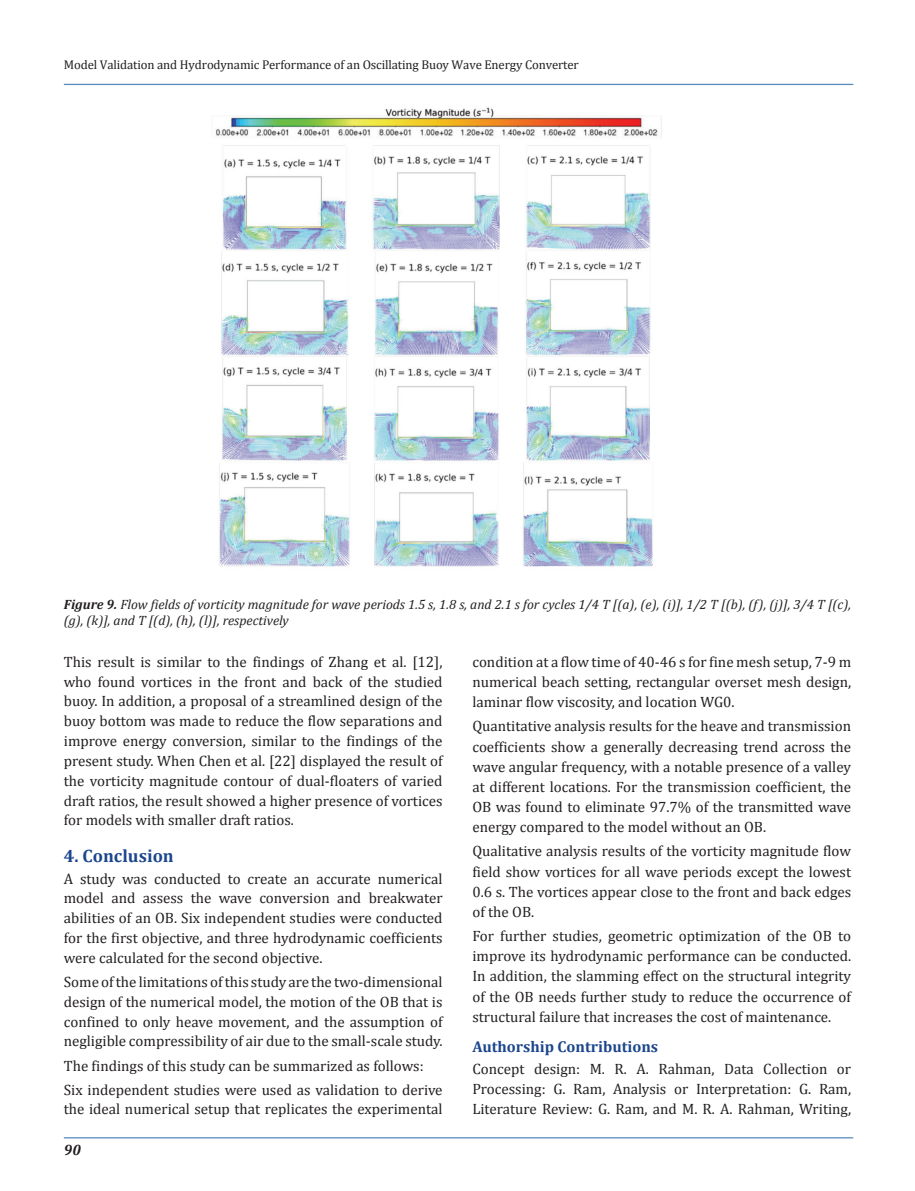
<style>
.page{position:relative;width:915px;height:1191px;background:#fff}
.page>*{position:absolute;margin:0;border:0;box-sizing:border-box;transform-origin:0 0}
.ARA_BASLIK{font:700 18px "Cambria";color:#1c468d}
.BOLD{font:700 15.75px "Cambria";color:#1c468d}
.YAZI{font:15px/19.8px "Cambria";color:#231f20;text-align:justify}
.ETİK{font:15px/20.1px "Cambria";color:#231f20;text-align:justify}
.t1{font:italic 700 15px "Cambria";color:#231f20}
.RESİM-ALTI{font:italic 13.5px/16.5px "Cambria";color:#231f20}
.t2{font:12.75px "Cambria";letter-spacing:-.01em;color:#231f20}
.s1{font-weight:700}
</style>
<div class="page">
<hr style="left:64px;top:1137px;width:789px;height:1px;background:#578abe">
<hr style="left:64px;top:84px;width:789px;height:1px;background:#578abe">
<img style="left:215px;top:107px;width:443px;height:460px">
<p class="t2" style="left:64px;top:57px;width:516px">Model Validation and Hydrodynamic Performance of an Oscillating Buoy Wave Energy Converter</p>
<p class="RESİM-ALTI" style="left:64px;top:595px;width:788px"><span class="s1">Figure 9.</span> Flow fields of vorticity magnitude for wave periods 1.5 s, 1.8 s, and 2.1 s for cycles 1/4 T [(a), (e), (i)], 1/2 T [(b), (f), (j)], 3/4 T [(c), (g), (k)], and T [(d), (h), (l)], respectively</p>
<p class="YAZI" style="left:64px;top:651px;width:380px">This result is similar to the findings of Zhang et al. [12], who found vortices in the front and back of the studied buoy. In addition, a proposal of a streamlined design of the buoy bottom was made to reduce the flow separations and improve energy conversion, similar to the findings of the present study. When Chen et al. [22] displayed the result of the vorticity magnitude contour of dual-floaters of varied draft ratios, the result showed a higher presence of vortices for models with smaller draft ratios.</p>
<p class="ARA_BASLIK" style="left:64px;top:842px;width:111px">4. Conclusion</p>
<p class="YAZI" style="left:64px;top:868px;width:380px">A study was conducted to create an accurate numerical model and assess the wave conversion and breakwater abilities of an OB. Six independent studies were conducted for the first objective, and three hydrodynamic coefficients were calculated for the second objective.</p>
<p class="YAZI" style="left:64px;top:971px;width:380px">Some of the limitations of this study are the two-dimensional design of the numerical model, the motion of the OB that is confined to only heave movement, and the assumption of negligible compressibility of air due to the small-scale study.</p>
<p class="YAZI" style="left:64px;top:1055px;width:361px">The findings of this study can be summarized as follows:</p>
<p class="YAZI" style="left:64px;top:1079px;width:380px">Six independent studies were used as validation to derive the ideal numerical setup that replicates the experimental</p>
<p class="t1" style="left:64px;top:1138px;width:19px">90</p>
<p class="YAZI" style="left:472px;top:651px;width:380px">condition at a flow time of 40-46 s for fine mesh setup, 7-9 m numerical beach setting, rectangular overset mesh design, laminar flow viscosity, and location WG0.</p>
<p class="YAZI" style="left:472px;top:716px;width:380px">Quantitative analysis results for the heave and transmission coefficients show a generally decreasing trend across the wave angular frequency, with a notable presence of a valley at different locations. For the transmission coefficient, the OB was found to eliminate 97.7% of the transmitted wave energy compared to the model without an OB.</p>
<p class="YAZI" style="left:472px;top:841px;width:380px">Qualitative analysis results of the vorticity magnitude flow field show vortices for all wave periods except the lowest 0.6 s. The vortices appear close to the front and back edges of the OB.</p>
<p class="YAZI" style="left:472px;top:926px;width:380px">For further studies, geometric optimization of the OB to improve its hydrodynamic performance can be conducted.<br>In addition, the slamming effect on the structural integrity of the OB needs further study to reduce the occurrence of structural failure that increases the cost of maintenance.</p>
<p class="BOLD" style="left:472px;top:1035px;width:187px">Authorship Contributions</p>
<p class="ETİK" style="left:472px;top:1059px;width:380px">Concept design: M. R. A. Rahman, Data Collection or Processing: G. Ram, Analysis or Interpretation: G. Ram, Literature Review: G. Ram, and M. R. A. Rahman, Writing,</p>
</div>
